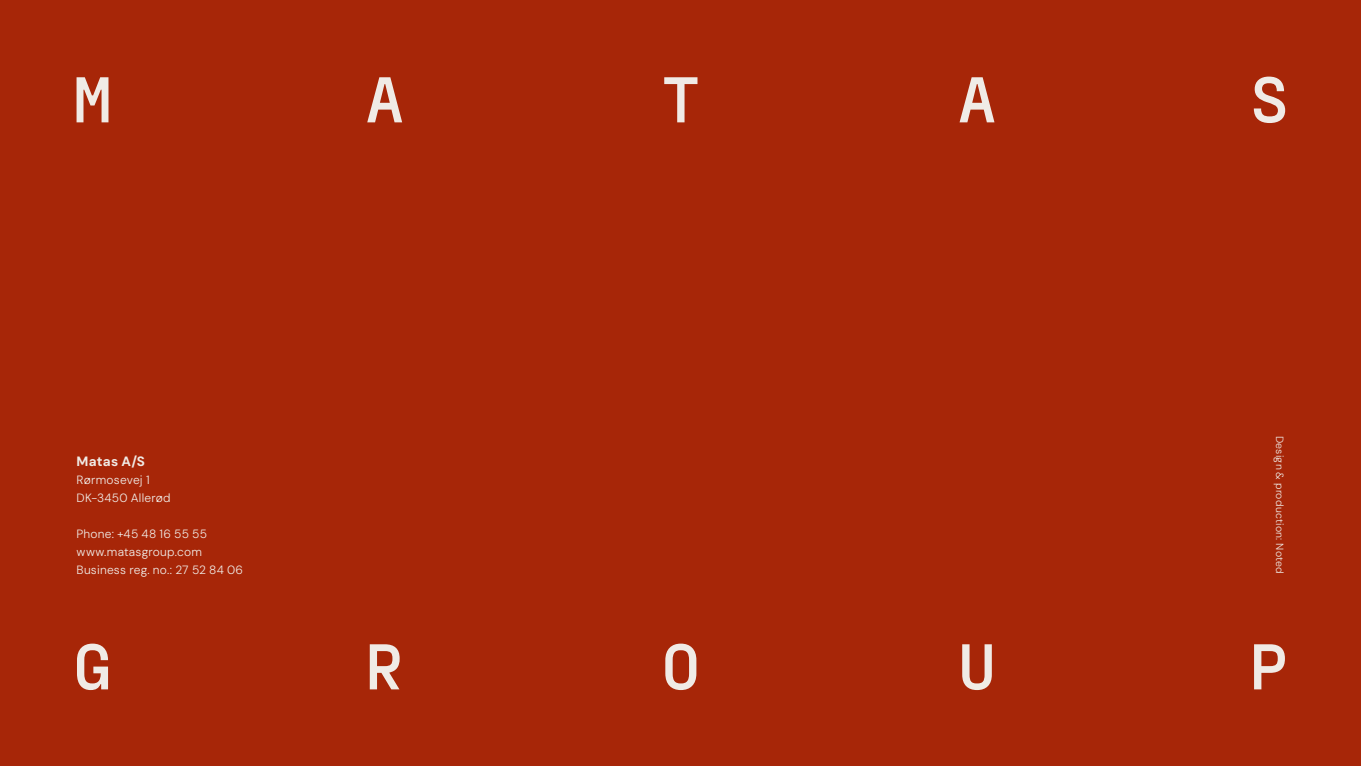
<style>
.page{position:relative;width:1361px;height:766px;background:#fff}
.page>*{position:absolute;margin:0;border:0;box-sizing:border-box;transform-origin:0 0}
.t1{font:700 13.5px "DM Sans";letter-spacing:.02em;color:#f0ebe6}
.t2{font:300 12px/18px "DM Sans";letter-spacing:.02em;color:#f0ebe6}
.t3{font:300 10.5px "DM Sans";letter-spacing:.025em;color:#f0ebe6}
</style>
<div class="page">
<div style="left:0;top:0;width:1361px;height:765px;background:#a72608"></div>
<svg style="left:1254px;top:644px;width:31px;height:45px"></svg>
<svg style="left:962px;top:644px;width:30px;height:45px"></svg>
<svg style="left:665px;top:643px;width:31px;height:46px"></svg>
<svg style="left:370px;top:644px;width:30px;height:45px"></svg>
<svg style="left:77px;top:643px;width:31px;height:46px"></svg>
<svg style="left:1254px;top:77px;width:31px;height:46px"></svg>
<svg style="left:959px;top:77px;width:35px;height:45px"></svg>
<svg style="left:664px;top:77px;width:33px;height:45px"></svg>
<svg style="left:367px;top:77px;width:35px;height:45px"></svg>
<svg style="left:77px;top:77px;width:31px;height:45px"></svg>
<p class="t1" style="left:77px;top:452px;width:70px">Matas A/S</p>
<p class="t2" style="left:77px;top:470px;width:96px">Rørmosevej 1<br>DK-3450 Allerød</p>
<p class="t2" style="left:77px;top:524px;width:168px">Phone: +45 48 16 55 55 www.matasgroup.com<br>Business reg. no.: 27 52 84 06</p>
<p class="t3" style="left:1286px;top:436px;width:139px;rotate:90deg">Design &amp; production: Noted</p>
</div>
